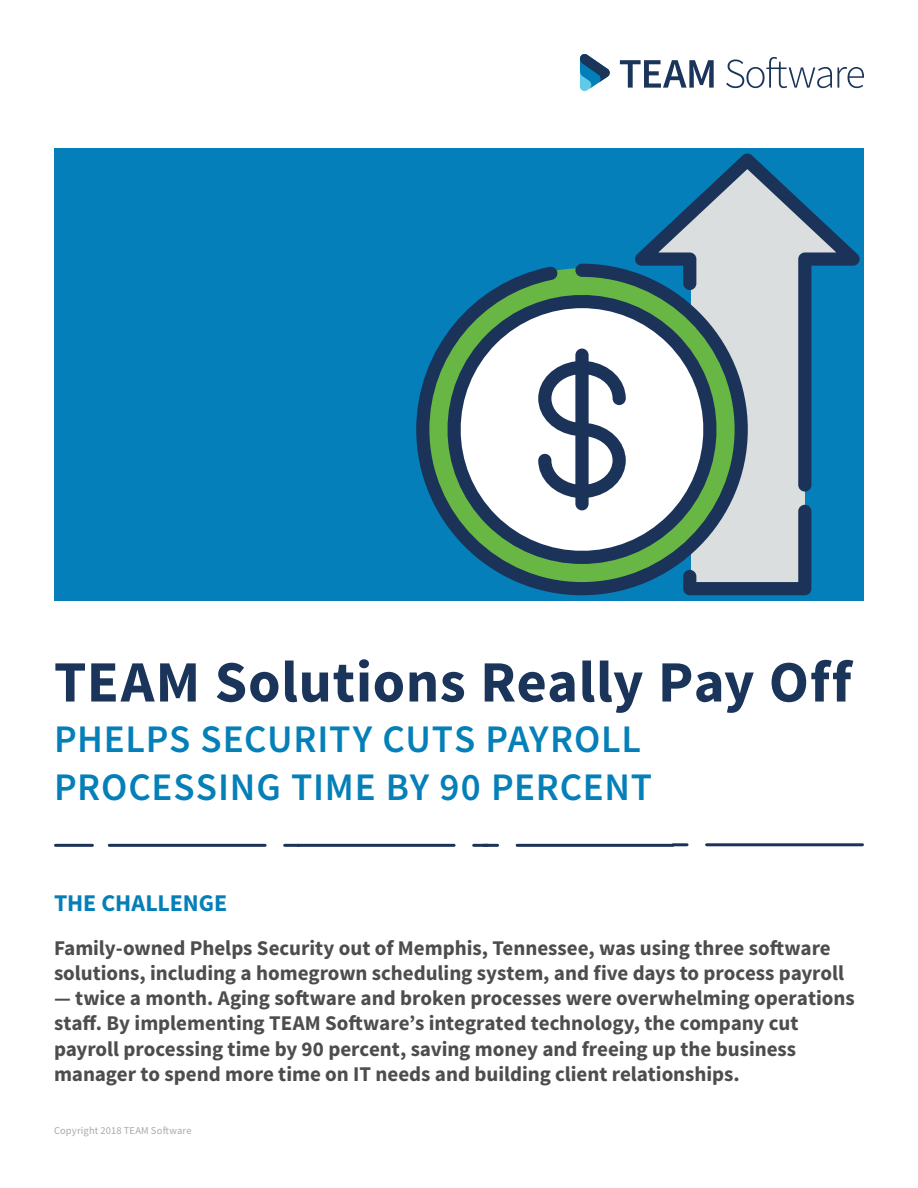
<style>
.page{position:relative;width:918px;height:1188px;background:#fff}
.page>*{position:absolute;margin:0;border:0;box-sizing:border-box;transform-origin:0 0}
.t1{font:700 58.5px "Source Sans Pro";letter-spacing:.01em;color:#1b345a}
.t2{font:600 39px/48px "Source Sans Pro";letter-spacing:.02em;color:#047fb8}
.t3{font:700 24px "Source Sans Pro";color:#047fb8}
.t4{font:700 21px/25.2px "Source Sans Pro";letter-spacing:-.005em;color:#4d4d4f}
.t5{font:10.5px "Source Sans Pro";letter-spacing:.015em;color:#a7a9ac}
</style>
<div class="page">
<svg style="left:580px;top:54px;width:30px;height:37px"></svg>
<svg style="left:620px;top:60px;width:94px;height:28px"></svg>
<svg style="left:726px;top:57px;width:138px;height:31px"></svg>
<hr style="left:673px;top:843px;width:14px;height:3px;background:#1c3359">
<hr style="left:707px;top:843px;width:156px;height:3px;background:#1c3359">
<hr style="left:484px;top:844px;width:14px;height:3px;background:#1c3359">
<hr style="left:517px;top:844px;width:156px;height:3px;background:#1c3359">
<hr style="left:474px;top:844px;width:14px;height:3px;background:#1c3359">
<hr style="left:298px;top:844px;width:156px;height:3px;background:#1c3359">
<hr style="left:285px;top:844px;width:14px;height:3px;background:#1c3359">
<hr style="left:109px;top:844px;width:156px;height:3px;background:#1c3359">
<hr style="left:55px;top:844px;width:37px;height:3px;background:#1c3359">
<div style="left:54px;top:148px;width:810px;height:453px;background:#047fb9"></div>
<svg style="left:748px;top:505px;width:63px;height:90px;background:#9ea8b4"></svg>
<svg style="left:635px;top:153px;width:225px;height:339px"></svg>
<svg style="left:416px;top:264px;width:332px;height:331px"></svg>
<svg style="left:434px;top:282px;width:296px;height:282px;background:#9ab7ac"></svg>
<svg style="left:538px;top:349px;width:88px;height:161px;background:#9fa9b9"></svg>
<h1 class="t1" style="left:54px;top:645px;width:799px">TEAM Solutions Really Pay Off</h1>
<h2 class="t2" style="left:54px;top:715px;width:600px">PHELPS SECURITY CUTS PAYROLL<br>PROCESSING TIME BY 90 PERCENT</h2>
<p class="t3" style="left:54px;top:888px;width:175px">THE CHALLENGE</p>
<p class="t4" style="left:54px;top:936px;width:792px">Family-owned Phelps Security out of Memphis, Tennessee, was using three software solutions, including a homegrown scheduling system, and five days to process payroll</p>
<p class="t4" style="left:54px;top:986px;width:802px">— twice a month. Aging software and broken processes were overwhelming operations staff. By implementing TEAM Software’s integrated technology, the company cut payroll processing time by 90 percent, saving money and freeing up the business manager to spend more time on IT needs and building client relationships.</p>
<p class="t5" style="left:54px;top:1124px;width:139px">Copyright 2018 TEAM Software</p>
</div>
